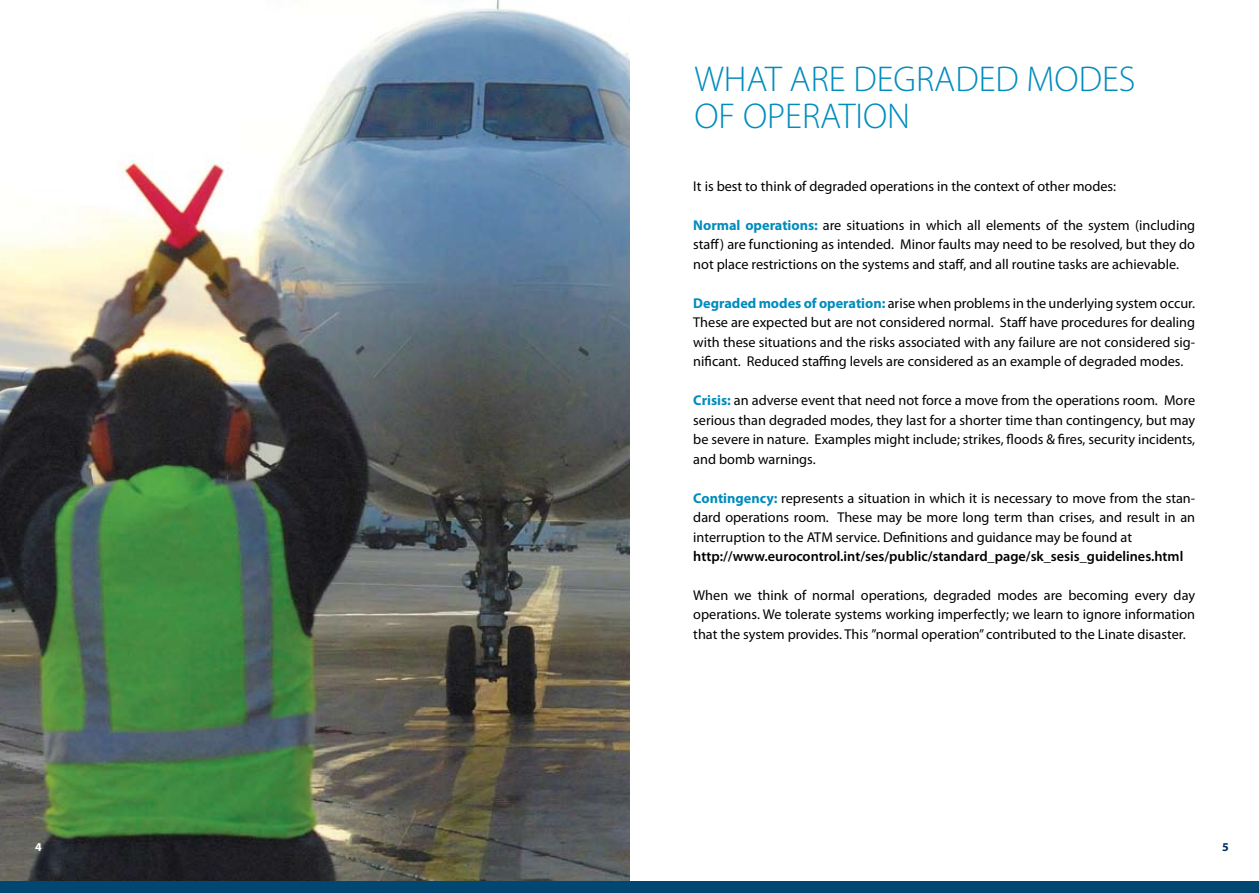
<style>
.page{position:relative;width:1259px;height:893px;background:#fff}
.page>*{position:absolute;margin:0;border:0;box-sizing:border-box;transform-origin:0 0}
.t1{font:300 36px/37.5px "Myriad Pro";color:#008cbd}
.t2{font:14.25px/19.5px "Myriad Pro";color:#000;text-align:justify}
.t3{font:600 14.25px "Myriad Pro";color:#000}
.t4{font:700 12px "Myriad Pro";color:#00305e}
.t5{font:700 12px "Myriad Pro";color:#fff}
.s1{font-weight:700;color:#008cbd}
</style>
<div class="page">
<img style="left:0;top:0;width:629px;height:882px">
<div style="left:0;top:882px;width:1259px;height:11px;background:#004772"></div>
<p class="t5" style="left:35px;top:840px;width:8px">4</p>
<h1 class="t1" style="left:694px;top:61px;width:443px">WHAT ARE DEGRADED MODES<br>OF OPERATION</h1>
<p class="t2" style="left:693px;top:176px;width:424px">It is best to think of degraded operations in the context of other modes:</p>
<p class="t2" style="left:693px;top:215px;width:503px"><span class="s1">Normal operations:</span> are situations in which all elements of the system (including staff) are functioning as intended. Minor faults may need to be resolved, but they do not place restrictions on the systems and staff, and all routine tasks are achievable.</p>
<p class="t2" style="left:693px;top:293px;width:503px"><span class="s1">Degraded modes of operation:</span> arise when problems in the underlying system occur.<br>These are expected but are not considered normal. Staff have procedures for dealing with these situations and the risks associated with any failure are not considered sig&shy;nificant. Reduced staffing levels are considered as an example of degraded modes.</p>
<p class="t2" style="left:693px;top:391px;width:503px"><span class="s1">Crisis:</span> an adverse event that need not force a move from the operations room. More serious than degraded modes, they last for a shorter time than contingency, but may be severe in nature. Examples might include; strikes, floods &amp; fires, security incidents, and bomb warnings.</p>
<p class="t2" style="left:693px;top:488px;width:503px"><span class="s1">Contingency:</span> represents a situation in which it is necessary to move from the stan&shy;dard operations room. These may be more long term than crises, and result in an interruption to the ATM service. Definitions and guidance may be found at</p>
<p class="t3" style="left:693px;top:548px;width:491px">http://www.eurocontrol.int/ses/public/standard_page/sk_sesis_guidelines.html</p>
<p class="t2" style="left:693px;top:586px;width:503px">When we think of normal operations, degraded modes are becoming every day operations. We tolerate systems working imperfectly; we learn to ignore information that the system provides. This ”normal operation” contributed to the Linate disaster.</p>
<p class="t4" style="left:1222px;top:840px;width:8px">5</p>
</div>
